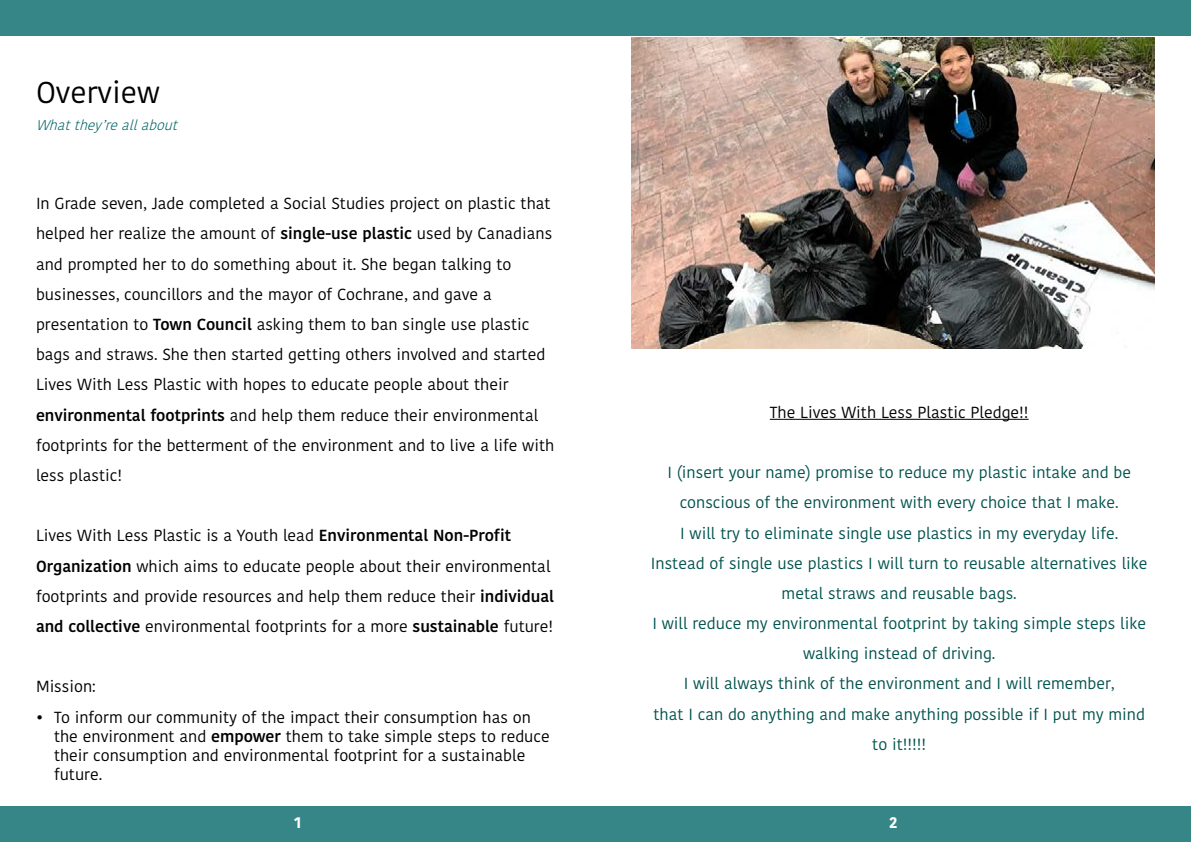
<style>
.page{position:relative;width:1191px;height:842px;background:#fff}
.page>*{position:absolute;margin:0;border:0;box-sizing:border-box;transform-origin:0 0}
.t1{font:30px "Kohinoor Telugu";color:#000}
.t2{font:16px/30.2px "Kohinoor Telugu";color:#000}
.t3{font:16px/30.2px "Kohinoor Telugu";color:#01524d;text-align:center}
.t4{font:700 16px "Kohinoor Telugu";color:#fff}
.t5{font:italic 300 14px "Kohinoor Telugu";color:#006667}
.s1{font-weight:600}
</style>
<div class="page">
<img style="left:631px;top:37px;width:524px;height:312px">
<div style="left:0;top:0;width:1190px;height:36px;background:#368687"></div>
<div style="left:0;top:806px;width:1190px;height:35px;background:#368687"></div>
<hr style="left:770px;top:419px;width:258px;height:1px;background:#000">
<h1 class="t1" style="left:36px;top:75px;width:125px">Overview</h1>
<p class="t5" style="left:36px;top:117px;width:149px">Whatthey’reallabout</p>
<p class="t2" style="left:36px;top:189px;width:520px">In Grade seven, Jade completed a Social Studies project on plastic that helped her realize the amount of <span class="s1">single-use plastic</span> used by Canadians and prompted her to do something about it. She began talking to businesses, councillors and the mayor of Cochrane, and gave a presentation to <span class="s1">Town Council</span> asking them to ban single use plastic bags and straws. She then started getting others involved and started Lives With Less Plastic with hopes to educate people about their <span class="s1">environmental footprints</span> and help them reduce their environmental footprints for the betterment of the environment and to live a life with less plastic!</p>
<p class="t2" style="left:36px;top:521px;width:519px">Lives With Less Plastic is a Youth lead <span class="s1">Environmental Non-Profit Organization</span> which aims to educate people about their environmental footprints and provide resources and help them reduce their <span class="s1">individual and collective</span> environmental footprints for a more <span class="s1">sustainable</span> future!</p>
<p class="t2" style="left:36px;top:672px;width:61px">Mission:</p>
<p class="t2" style="left:54px;top:707px;width:497px;line-height:19.2px;text-indent:-18px">• To inform our community of the impact their consumption has on the environment and <span class="s1">empower</span> them to take simple steps to reduce their consumption and environmental footprint for a sustainable future.</p>
<p class="t2" style="left:770px;top:397px;width:260px">The Lives With Less Plastic Pledge!!</p>
<p class="t3" style="left:651px;top:457px;width:498px">I (insert your name) promise to reduce my plastic intake and be conscious of the environment with every choice that I make.<br>I will try to eliminate single use plastics in my everyday life.<br>Instead of single use plastics I will turn to reusable alternatives like metal straws and reusable bags.<br>I will reduce my environmental footprint by taking simple steps like walking instead of driving.<br>I will always think of the environment and I will remember,<br>that I can do anything and make anything possible if I put my mind to it!!!!!</p>
<p class="t4" style="left:294px;top:813px;width:9px">1</p>
<p class="t4" style="left:889px;top:813px;width:10px">2</p>
</div>
